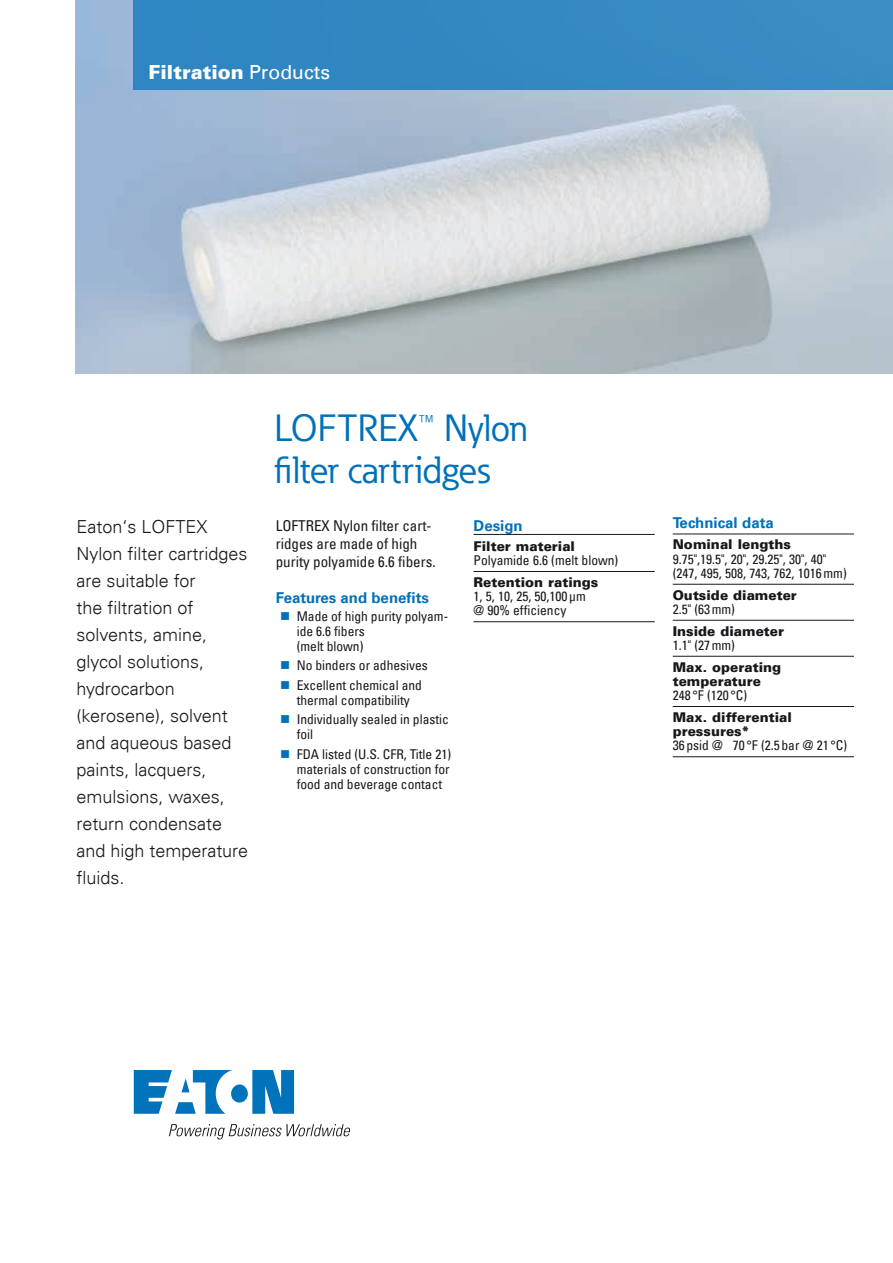
<style>
.page{position:relative;width:893px;height:1263px;background:#fff}
.page>*{position:absolute;margin:0;border:0;box-sizing:border-box;transform-origin:0 0}
.t1{font:37.5px/42px "Eaton";color:#0071b9}
.t2{font:900 19.5px "Univers LT";color:#fff}
.t3{font:300 18px/27px "Univers LT";color:#1a171c}
.t4{font:condensed 15px/18px "Univers LT";color:#1a171c}
.t5{font:700 15px "Univers LT";color:#0071b9}
.t6{font:condensed 13.5px/15px "Univers LT";color:#1a171c}
.t7{font:900 13.5px/14.2px "Univers LT";color:#1a171c}
.s1{font-weight:400}
</style>
<div class="page">
<img style="left:75px;top:0;width:818px;height:374px">
<hr style="left:473px;top:534px;width:182px;height:1px;background:#1a171c">
<hr style="left:473px;top:571px;width:182px;height:1px;background:#1a171c">
<hr style="left:473px;top:621px;width:182px;height:1px;background:#1a171c">
<hr style="left:673px;top:534px;width:181px;height:1px;background:#1a171c">
<hr style="left:673px;top:584px;width:181px;height:1px;background:#1a171c">
<hr style="left:673px;top:620px;width:181px;height:1px;background:#1a171c">
<hr style="left:673px;top:656px;width:181px;height:1px;background:#1a171c">
<hr style="left:673px;top:706px;width:181px;height:1px;background:#1a171c">
<hr style="left:673px;top:756px;width:181px;height:1px;background:#1a171c">
<svg style="left:134px;top:1070px;width:160px;height:44px"></svg>
<svg style="left:169px;top:1124px;width:181px;height:15px"></svg>
<div style="left:134px;top:0;width:759px;height:90px;background:#3488c1"></div>
<h2 class="t2" style="left:149px;top:60px;width:183px">Filtration <span class="s1">Products</span></h2>
<p class="t3" style="left:76px;top:513px;width:173px">Eaton‘s LOFTEX<br>Nylon filter cartridges are suitable for<br>the filtration of solvents, amine, glycol solutions, hydrocarbon (kerosene), solvent and aqueous based paints, lacquers, emulsions, waxes, return condensate and high temperature fluids.</p>
<h1 class="t1" style="left:274px;top:407px;width:255px">LOFTREX™ Nylon filter cartridges</h1>
<p class="t4" style="left:276px;top:516px;width:161px">LOFTREX Nylon filter cart&shy;ridges are made of high purity polyamide 6.6 fibers.</p>
<p class="t5" style="left:276px;top:588px;width:155px">Features and benefits</p>
<p class="t6" style="left:297px;top:608px;width:153px">Made of high purity polyam&shy;ide 6.6 fibers<br>(melt blown)</p>
<p class="t6" style="left:297px;top:655px;width:133px;line-height:19.5px">No binders or adhesives<br>Excellent chemical and</p>
<p class="t6" style="left:297px;top:690px;width:154px;line-height:19.5px">thermal compatibility<br>Individually sealed in plastic</p>
<p class="t6" style="left:297px;top:724px;width:156px;line-height:19.5px">foil<br>FDA listed (U.S. CFR, Title 21)</p>
<p class="t6" style="left:297px;top:761px;width:154px">materials of construction for food and beverage contact</p>
<p class="t5" style="left:473px;top:516px;width:51px">Design</p>
<p class="t7" style="left:473px;top:539px;width:103px">Filter material</p>
<p class="t6" style="left:473px;top:553px;width:146px">Polyamide 6.6 (melt blown)</p>
<p class="t7" style="left:473px;top:575px;width:126px">Retention ratings</p>
<p class="t6" style="left:473px;top:589px;width:114px;line-height:14.2px">1, 5, 10, 25, 50,100µm @ 90% efficiency</p>
<p class="t5" style="left:673px;top:513px;width:103px">Technical data</p>
<p class="t7" style="left:673px;top:537px;width:120px">Nominal lengths</p>
<p class="t6" style="left:673px;top:551px;width:176px;line-height:14.2px">9.75",19.5", 20", 29.25", 30", 40" (247, 495, 508, 743, 762, 1016mm)</p>
<p class="t7" style="left:673px;top:587px;width:126px">Outside diameter</p>
<p class="t6" style="left:673px;top:601px;width:64px">2.5" (63mm)</p>
<p class="t7" style="left:673px;top:623px;width:113px">Inside diameter</p>
<p class="t6" style="left:673px;top:637px;width:64px">1.1" (27mm)</p>
<p class="t7" style="left:673px;top:659px;width:110px">Max. operating temperature</p>
<p class="t6" style="left:673px;top:688px;width:76px">248 °F (120 °C)</p>
<p class="t7" style="left:673px;top:710px;width:121px">Max. differential pressures*</p>
<p class="t6" style="left:673px;top:738px;width:176px">36 psid @ 70 °F (2.5bar @ 21 °C)</p>
</div>
